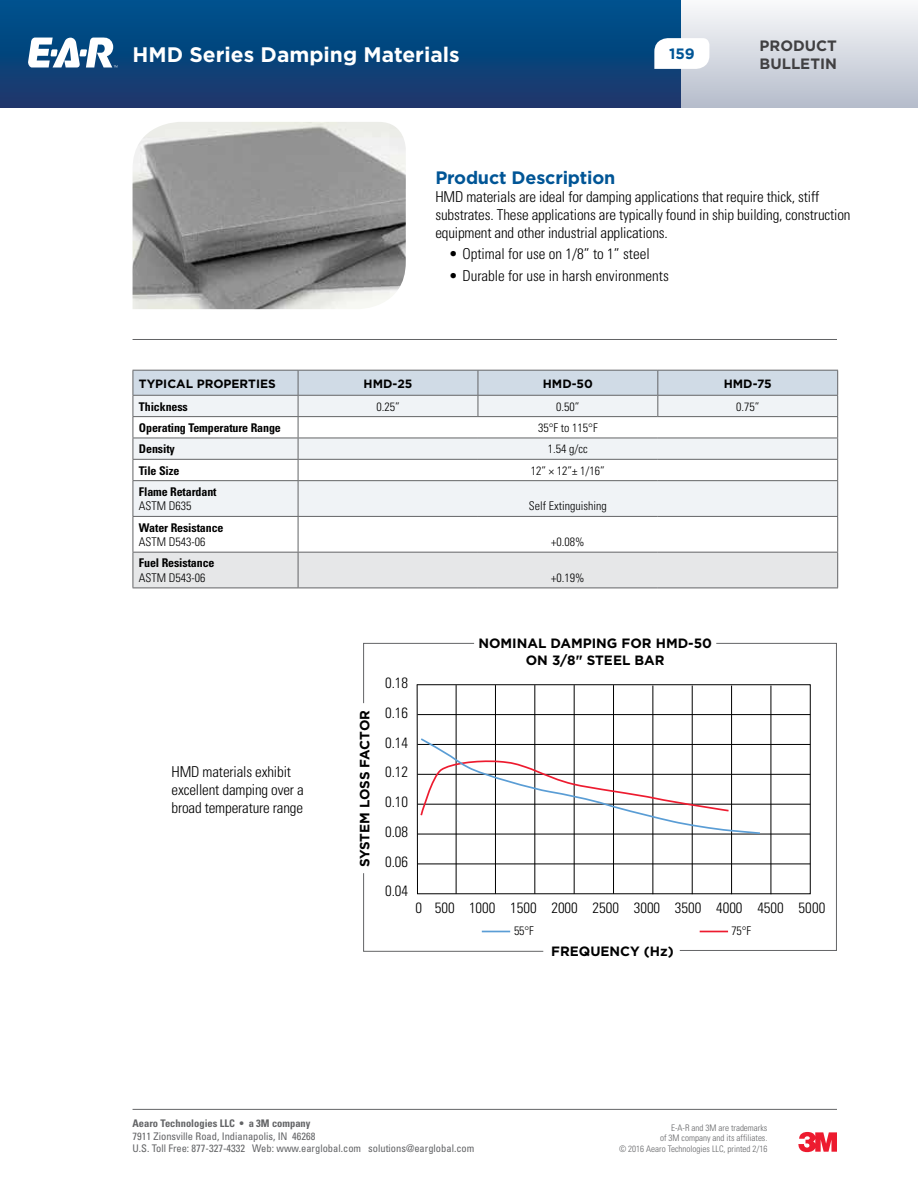
<style>
.page{position:relative;width:918px;height:1188px;background:#fff}
.page>*{position:absolute;margin:0;border:0;box-sizing:border-box;transform-origin:0 0}
.t1{font:700 21px "Gotham HTF";color:#fff}
.t2{font:700 18px "Gotham HTF";letter-spacing:-.01em;color:#005596}
.t3{font:300 condensed 15px/18px "Univers";letter-spacing:-.01em;color:#000}
.t4{font:700 15px "Gotham HTF";color:#414042}
.t5{font:700 15px "Gotham HTF";color:#005596}
.t6{font:300 condensed 14.85px/29.7px "Univers";color:#000;text-align:justify}
.t7{font:700 13.5px/16.2px "Gotham HTF";color:#000;text-align:center}
.t8{font:700 12.15px/14.5px "Gotham HTF";color:#000;text-align:center}
.t9{font:300 condensed 12.15px "Univers";color:#000}
.t10{font:300 condensed 12px "Univers";color:#000}
.t11{font:700 condensed 12px "Univers";letter-spacing:-.01em;color:#000}
.t12{font:700 12px "Gotham HTF";color:#000}
.t13{font:condensed 10.5px/12.6px "Univers";color:#636466}
.t14{font:700 condensed 10.5px "Univers";color:#636466}
.t15{font:300 condensed 9px/10.5px "Univers";color:#636466;text-align:right}
</style>
<div class="page">
<div style="left:0;top:0;width:918px;height:108px;background:linear-gradient(to bottom,#f8f9fa,#b5bccb)"></div>
<div style="left:0;top:0;width:680px;height:108px;background:linear-gradient(to bottom,#00538f,#1c366a)"></div>
<svg style="left:654px;top:38px;width:55px;height:31px"></svg>
<svg style="left:28px;top:38px;width:90px;height:30px"></svg>
<hr style="left:417px;top:714px;width:393px;height:1px;background:#000">
<hr style="left:417px;top:744px;width:393px;height:1px;background:#000">
<hr style="left:417px;top:774px;width:393px;height:1px;background:#000">
<hr style="left:417px;top:804px;width:393px;height:1px;background:#000">
<hr style="left:417px;top:834px;width:393px;height:1px;background:#000">
<hr style="left:417px;top:864px;width:393px;height:1px;background:#000">
<hr style="left:456px;top:685px;width:1px;height:209px;background:#000">
<hr style="left:495px;top:685px;width:1px;height:209px;background:#000">
<hr style="left:535px;top:685px;width:1px;height:209px;background:#000">
<hr style="left:574px;top:685px;width:1px;height:209px;background:#000">
<hr style="left:613px;top:685px;width:1px;height:209px;background:#000">
<hr style="left:653px;top:686px;width:1px;height:208px;background:#000">
<svg style="left:419px;top:737px;width:260px;height:98px"></svg>
<svg style="left:363px;top:643px;width:112px;height:61px"></svg>
<svg style="left:679px;top:643px;width:158px;height:308px"></svg>
<svg style="left:363px;top:872px;width:181px;height:80px"></svg>
<hr style="left:133px;top:339px;width:704px;height:1px;background:#636466">
<svg style="left:134px;top:481px;width:703px;height:71px;fill:#f0f3f6"></svg>
<div style="left:134px;top:553px;width:703px;height:35px;background:#e6e7e8"></div>
<hr style="left:133px;top:480px;width:165px;height:1px;background:#636466">
<hr style="left:133px;top:481px;width:1px;height:35px;background:#636466">
<hr style="left:298px;top:480px;width:180px;height:1px;background:#636466">
<hr style="left:298px;top:481px;width:1px;height:35px;background:#636466">
<hr style="left:478px;top:480px;width:180px;height:1px;background:#636466">
<hr style="left:658px;top:480px;width:180px;height:1px;background:#636466">
<hr style="left:837px;top:481px;width:1px;height:35px;background:#636466">
<hr style="left:133px;top:516px;width:165px;height:1px;background:#636466">
<hr style="left:133px;top:517px;width:1px;height:35px;background:#636466">
<hr style="left:298px;top:516px;width:180px;height:1px;background:#636466">
<hr style="left:298px;top:517px;width:1px;height:35px;background:#636466">
<hr style="left:478px;top:516px;width:180px;height:1px;background:#636466">
<hr style="left:658px;top:516px;width:180px;height:1px;background:#636466">
<hr style="left:837px;top:517px;width:1px;height:35px;background:#636466">
<hr style="left:133px;top:552px;width:165px;height:1px;background:#636466">
<hr style="left:133px;top:553px;width:1px;height:35px;background:#636466">
<hr style="left:298px;top:552px;width:180px;height:1px;background:#636466">
<hr style="left:298px;top:553px;width:1px;height:35px;background:#636466">
<hr style="left:478px;top:552px;width:180px;height:1px;background:#636466">
<hr style="left:658px;top:552px;width:180px;height:1px;background:#636466">
<hr style="left:837px;top:553px;width:1px;height:35px;background:#636466">
<hr style="left:133px;top:588px;width:165px;height:1px;background:#636466">
<hr style="left:298px;top:588px;width:180px;height:1px;background:#636466">
<hr style="left:478px;top:588px;width:180px;height:1px;background:#636466">
<hr style="left:658px;top:588px;width:180px;height:1px;background:#636466">
<svg style="left:133px;top:370px;width:705px;height:110px"></svg>
<hr style="left:133px;top:395px;width:165px;height:1px;background:#636466">
<hr style="left:298px;top:395px;width:180px;height:1px;background:#636466">
<hr style="left:478px;top:395px;width:180px;height:1px;background:#636466">
<hr style="left:658px;top:395px;width:180px;height:1px;background:#636466">
<img style="left:133px;top:122px;width:273px;height:187px">
<hr style="left:133px;top:1109px;width:704px;height:1px;background:#636466">
<svg style="left:798px;top:1132px;width:39px;height:20px"></svg>
<p class="t4" style="left:760px;top:37px;width:79px">PRODUCT</p>
<h1 class="t1" style="left:133px;top:42px;width:329px">HMD Series Damping Materials</h1>
<p class="t4" style="left:760px;top:55px;width:79px">BULLETIN</p>
<p class="t5" style="left:669px;top:45px;width:27px">159</p>
<p class="t2" style="left:435px;top:167px;width:182px">Product Description</p>
<p class="t3" style="left:435px;top:187px;width:417px">HMD materials are ideal for damping applications that require thick, stiff substrates. These applications are typically found in ship building, construction equipment and other industrial applications.</p>
<p class="t3" style="left:449px;top:245px;width:202px">• Optimal for use on 1/8” to 1” steel</p>
<p class="t3" style="left:449px;top:266px;width:222px">• Durable for use in harsh environments</p>
<p class="t12" style="left:139px;top:377px;width:138px">TYPICAL PROPERTIES</p>
<p class="t12" style="left:364px;top:377px;width:50px">HMD-25</p>
<p class="t12" style="left:543px;top:377px;width:52px">HMD-50</p>
<p class="t12" style="left:724px;top:377px;width:50px">HMD-75</p>
<p class="t11" style="left:139px;top:399px;width:51px">Thickness</p>
<p class="t10" style="left:376px;top:399px;width:25px">0.25”</p>
<p class="t10" style="left:556px;top:399px;width:25px">0.50”</p>
<p class="t10" style="left:736px;top:399px;width:25px">0.75”</p>
<p class="t11" style="left:139px;top:420px;width:143px">Operating Temperature Range</p>
<p class="t10" style="left:538px;top:421px;width:61px">35°F to 115°F</p>
<p class="t11" style="left:139px;top:442px;width:37px">Density</p>
<p class="t10" style="left:548px;top:442px;width:41px">1.54 g/cc</p>
<p class="t11" style="left:139px;top:463px;width:42px">Tile Size</p>
<p class="t10" style="left:531px;top:463px;width:75px">12” × 12”± 1/16”</p>
<p class="t11" style="left:139px;top:484px;width:79px">Flame Retardant</p>
<p class="t10" style="left:139px;top:499px;width:54px">ASTM D635</p>
<p class="t10" style="left:529px;top:499px;width:79px">Self Extinguishing</p>
<p class="t11" style="left:139px;top:520px;width:86px">Water Resistance</p>
<p class="t10" style="left:139px;top:535px;width:68px">ASTM D543-06</p>
<p class="t10" style="left:551px;top:535px;width:35px">+0.08%</p>
<p class="t11" style="left:139px;top:556px;width:77px">Fuel Resistance</p>
<p class="t10" style="left:139px;top:570px;width:68px">ASTM D543-06</p>
<p class="t10" style="left:551px;top:570px;width:35px">+0.19%</p>
<p class="t3" style="left:172px;top:762px;width:134px">HMD materials exhibit excellent damping over a broad temperature range</p>
<p class="t7" style="left:356px;top:867px;width:159px;rotate:-90deg">SYSTEM LOSS FACTOR</p>
<p class="t6" style="left:385px;top:668px;width:25px">0.18</p>
<p class="t6" style="left:385px;top:698px;width:25px">0.16</p>
<p class="t6" style="left:385px;top:727px;width:25px">0.14<br>0.12<br>0.10<br>0.08<br>0.06<br>0.04</p>
<p class="t7" style="left:478px;top:635px;width:235px">NOMINAL DAMPING FOR HMD-50<br>ON 3/8" STEEL BAR</p>
<p class="t8" style="left:504px;top:637px;width:212px">NOMINAL DAMPING FOR HMD-50<br>ON 3/8" STEEL BAR</p>
<p class="t6" style="left:416px;top:892px;width:370px">0 500 1000 1500 2000 2500 3000 3500 4000 4500</p>
<p class="t9" style="left:514px;top:923px;width:21px">55°F</p>
<p class="t9" style="left:731px;top:923px;width:21px">75°F</p>
<p class="t7" style="left:551px;top:943px;width:124px">FREQUENCY (Hz)</p>
<p class="t6" style="left:798px;top:892px;width:29px">5000</p>
<p class="t14" style="left:133px;top:1117px;width:180px">Aearo Technologies LLC • a 3M company</p>
<p class="t13" style="left:133px;top:1129px;width:343px">7911 Zionsville Road, Indianapolis, IN 46268<br>U.S. Toll Free: 877-327-4332 Web: www.earglobal.com solutions@earglobal.com</p>
<p class="t15" style="left:619px;top:1122px;width:150px">E-A-R and 3M are trademarks<br>of 3M company and its affiliates.<br>© 2016 Aearo Technologies LLC, printed 2/16</p>
</div>
